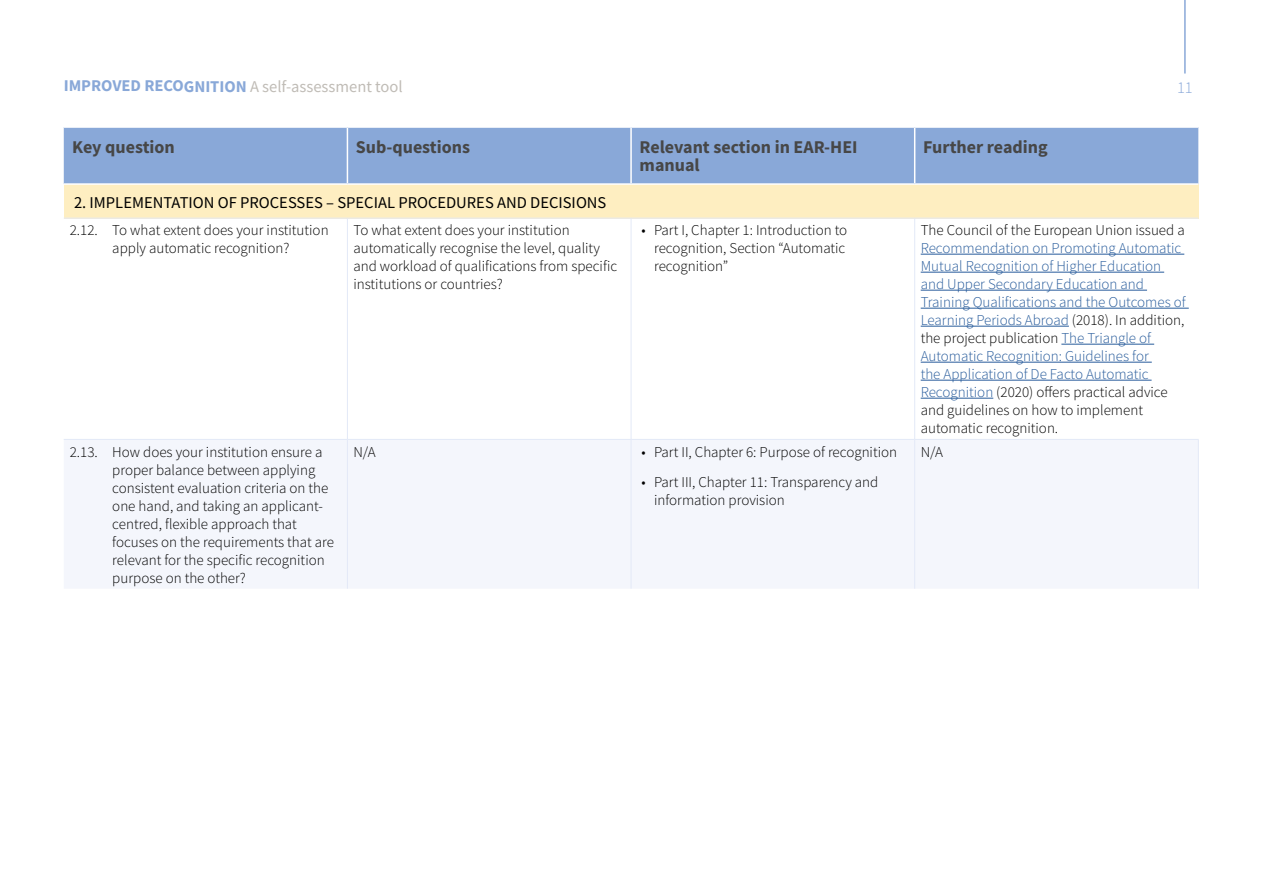
<style>
.page{position:relative;width:1263px;height:893px;background:#fff}
.page>*{position:absolute;margin:0;border:0;box-sizing:border-box;transform-origin:0 0}
.t1{font:700 18px/18px "Source Sans Pro";color:#474747}
.t2{font:16.5px "Source Sans Pro";color:#000}
.t3{font:16.5px "Source Sans Pro";letter-spacing:-.005em;color:#c0bcb6}
.t4{font:300 16.5px "Source Sans Pro";color:#89a8d8}
.t5{font:300 15px/18px "Source Sans Pro";color:#000}
.t6{font:300 15px/18px "Source Sans Pro";color:#275b9b}
.s1{font-weight:700;color:#89a8d8}
.s2{color:#000}
</style>
<div class="page">
<hr style="left:1184px;top:0;width:2px;height:74px;background:#89a8d8">
<div style="left:64px;top:128px;width:1134px;height:55px;background:#89a8d8"></div>
<div style="left:64px;top:184px;width:1134px;height:34px;background:#feeec1"></div>
<div style="left:64px;top:440px;width:1134px;height:149px;background:#f4f6fc"></div>
<hr style="left:347px;top:128px;width:1px;height:55px;background:#fff">
<hr style="left:630px;top:128px;width:2px;height:55px;background:#fff">
<hr style="left:914px;top:128px;width:1px;height:55px;background:#fff">
<hr style="left:64px;top:183px;width:283px;height:2px;background:#fff">
<hr style="left:347px;top:183px;width:284px;height:2px;background:#fff">
<hr style="left:631px;top:183px;width:284px;height:2px;background:#fff">
<hr style="left:915px;top:183px;width:283px;height:2px;background:#fff">
<hr style="left:347px;top:440px;width:1px;height:149px;background:#e3e9f7">
<hr style="left:631px;top:440px;width:1px;height:149px;background:#e3e9f7">
<hr style="left:914px;top:440px;width:1px;height:149px;background:#e3e9f7">
<hr style="left:1198px;top:440px;width:1px;height:149px;background:#e3e9f7">
<hr style="left:64px;top:218px;width:283px;height:1px;background:#e3e9f7">
<hr style="left:347px;top:218px;width:284px;height:1px;background:#e3e9f7">
<hr style="left:347px;top:218px;width:1px;height:221px;background:#e3e9f7">
<hr style="left:631px;top:218px;width:284px;height:1px;background:#e3e9f7">
<hr style="left:631px;top:218px;width:1px;height:221px;background:#e3e9f7">
<hr style="left:915px;top:218px;width:283px;height:1px;background:#e3e9f7">
<hr style="left:914px;top:218px;width:1px;height:221px;background:#e3e9f7">
<hr style="left:64px;top:439px;width:283px;height:1px;background:#e3e9f7">
<hr style="left:347px;top:439px;width:284px;height:1px;background:#e3e9f7">
<hr style="left:631px;top:439px;width:284px;height:1px;background:#e3e9f7">
<hr style="left:915px;top:439px;width:284px;height:1px;background:#e3e9f7">
<hr style="left:921px;top:254px;width:263px;height:1px;background:#275b9b">
<hr style="left:921px;top:272px;width:243px;height:1px;background:#275b9b">
<hr style="left:921px;top:290px;width:226px;height:1px;background:#275b9b">
<hr style="left:921px;top:308px;width:268px;height:1px;background:#275b9b">
<hr style="left:921px;top:326px;width:148px;height:1px;background:#275b9b">
<hr style="left:1061px;top:344px;width:93px;height:1px;background:#275b9b">
<hr style="left:921px;top:362px;width:231px;height:1px;background:#275b9b">
<hr style="left:921px;top:380px;width:230px;height:1px;background:#275b9b">
<hr style="left:921px;top:398px;width:72px;height:1px;background:#275b9b">
<p class="t3" style="left:64px;top:76px;width:340px"><span class="s1">IMPROVED RECOGNITION</span> A self-assessment tool</p>
<p class="t4" style="left:1177px;top:78px;width:17px">11</p>
<p class="t1" style="left:72px;top:138px;width:104px">Key question</p>
<p class="t1" style="left:356px;top:138px;width:116px">Sub-questions</p>
<p class="t1" style="left:639px;top:138px;width:220px">Relevant section in EAR-HEI manual</p>
<p class="t1" style="left:923px;top:138px;width:126px">Further reading</p>
<p class="t2" style="left:74px;top:192px;width:534px">2. IMPLEMENTATION OF PROCESSES – SPECIAL PROCEDURES AND DECISIONS</p>
<p class="t5" style="left:70px;top:221px;width:260px;text-align:center">2.12. To what extent does your institution apply automatic recognition?</p>
<p class="t5" style="left:353px;top:221px;width:265px">To what extent does your institution automatically recognise the level, quality and workload of qualifications from specific institutions or countries?</p>
<p class="t5" style="left:654px;top:221px;width:195px;text-indent:-13px">• Part I, Chapter 1: Introduction to recognition, Section “Automatic recognition”</p>
<p class="t5" style="left:921px;top:221px;width:265px">The Council of the European Union issued a</p>
<p class="t6" style="left:921px;top:239px;width:267px">Recommendation on Promoting Automatic Mutual Recognition of Higher Education and Upper Secondary Education and Training Qualifications and the Outcomes of Learning Periods Abroad <span class="s2">(2018). In addition, the project publication</span> The Triangle of Automatic Recognition: Guidelines for<br>the Application of De Facto Automatic Recognition <span class="s2">(2020) offers practical advice and guidelines on how to implement automatic recognition.</span></p>
<p class="t5" style="left:112px;top:443px;width:223px;text-indent:-43px">2.13. How does your institution ensure a proper balance between applying consistent evaluation criteria on the one hand, and taking an applicant&shy;centred, flexible approach that focuses on the requirements that are relevant for the specific recognition purpose on the other?</p>
<p class="t5" style="left:353px;top:443px;width:24px">N/A</p>
<p class="t5" style="left:641px;top:443px;width:257px">• Part II, Chapter 6: Purpose of recognition</p>
<p class="t5" style="left:654px;top:473px;width:226px;text-indent:-13px">• Part III, Chapter 11: Transparency and information provision</p>
<p class="t5" style="left:921px;top:443px;width:24px">N/A</p>
</div>
